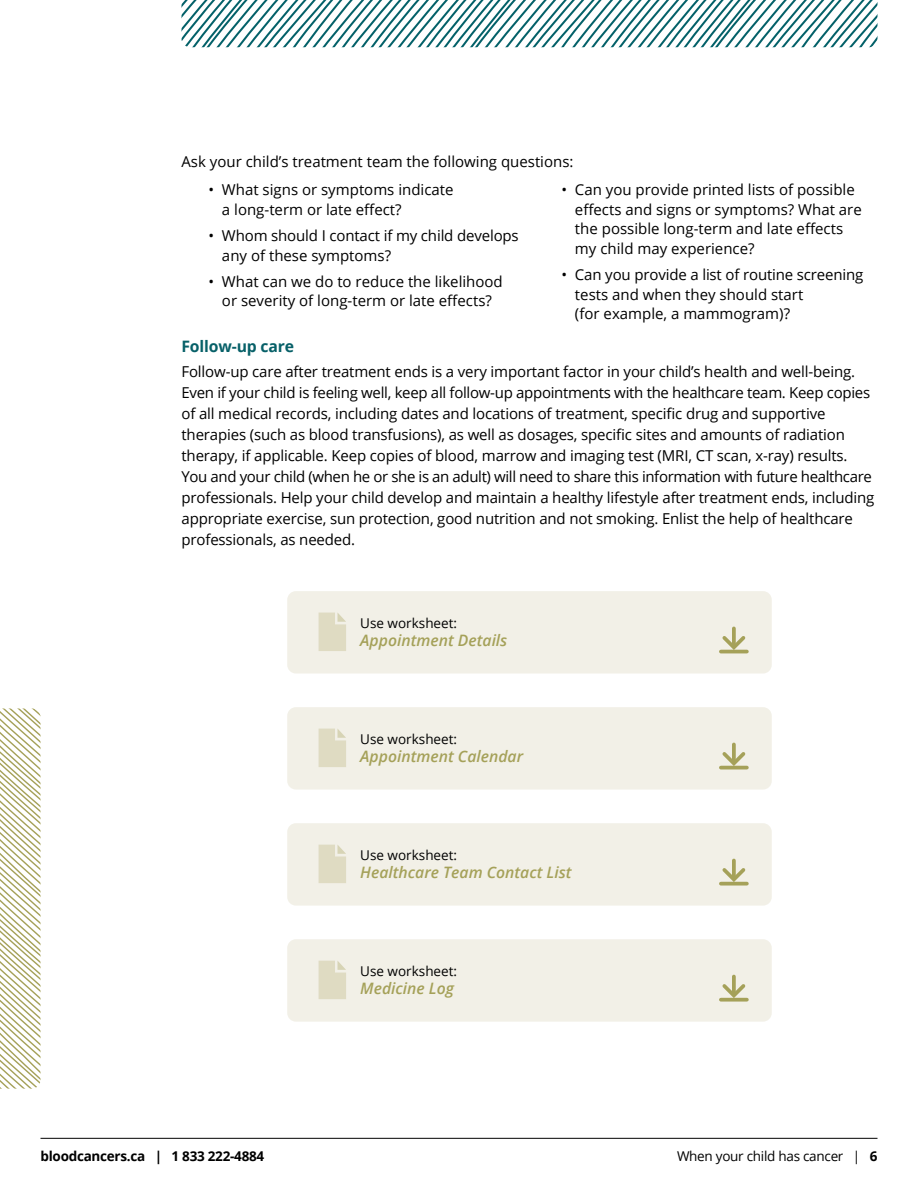
<style>
.page{position:relative;width:918px;height:1188px;background:#fff}
.page>*{position:absolute;margin:0;border:0;box-sizing:border-box;transform-origin:0 0}
.t1{font:italic 600 15.75px "Open Sans";color:#a5a159}
.t2{font:700 15.75px "Open Sans";letter-spacing:-.01em;color:#076068}
.t3{font:15px/19.5px "Open Sans";letter-spacing:-.01em;color:#000}
.t4{font:13.5px "Open Sans";color:#000}
.t5{font:700 13.5px "Open Sans";letter-spacing:-.02em;color:#000}
.t6{font:13.5px "Open Sans";letter-spacing:-.02em;color:#000}
.s1{font-weight:700}
</style>
<div class="page">
<hr style="left:40px;top:1138px;width:838px;height:1px;background:#000">
<div style="left:287px;top:591px;width:485px;height:83px;background:#f2f0e7;border-radius:9px"></div>
<svg style="left:319px;top:612px;width:27px;height:39px"></svg>
<svg style="left:732px;top:628px;width:4px;height:5px"></svg>
<svg style="left:719px;top:633px;width:30px;height:20px"></svg>
<div style="left:287px;top:707px;width:485px;height:83px;background:#f2f0e7;border-radius:9px"></div>
<svg style="left:319px;top:728px;width:27px;height:39px"></svg>
<svg style="left:732px;top:744px;width:4px;height:5px"></svg>
<svg style="left:719px;top:749px;width:30px;height:20px"></svg>
<div style="left:287px;top:823px;width:485px;height:83px;background:#f2f0e7;border-radius:9px"></div>
<svg style="left:319px;top:845px;width:27px;height:38px"></svg>
<hr style="left:721px;top:882px;width:26px;height:4px;background:#c9c69c">
<svg style="left:732px;top:860px;width:4px;height:5px"></svg>
<svg style="left:719px;top:865px;width:30px;height:20px"></svg>
<div style="left:287px;top:939px;width:485px;height:83px;background:#f2f0e7;border-radius:9px"></div>
<svg style="left:319px;top:961px;width:27px;height:38px"></svg>
<hr style="left:721px;top:998px;width:26px;height:4px;background:#c6c397">
<svg style="left:732px;top:977px;width:4px;height:4px"></svg>
<svg style="left:719px;top:981px;width:30px;height:20px"></svg>
<svg style="left:181px;top:0;width:697px;height:47px"></svg>
<svg style="left:0;top:708px;width:40px;height:381px"></svg>
<p class="t3" style="left:181px;top:151px;width:394px">Ask your child’s treatment team the following questions:</p>
<p class="t3" style="left:222px;top:180px;width:233px;text-indent:-14px">• What signs or symptoms indicate a long-term or late effect?</p>
<p class="t3" style="left:222px;top:226px;width:298px;text-indent:-14px">• Whom should I contact if my child develops any of these symptoms?</p>
<p class="t3" style="left:208px;top:271px;width:296px;text-align:center">• What can we do to reduce the likelihood or severity of long-term or late effects?</p>
<p class="t3" style="left:575px;top:180px;width:288px;text-indent:-14px">• Can you provide printed lists of possible effects and signs or symptoms? What are the possible long-term and late effects my child may experience?</p>
<p class="t3" style="left:575px;top:265px;width:290px;text-indent:-14px">• Can you provide a list of routine screening tests and when they should start<br>(for example, a mammogram)?</p>
<p class="t2" style="left:181px;top:335px;width:114px">Follow-up care</p>
<p class="t3" style="left:181px;top:360px;width:695px;line-height:21px">Follow-up care after treatment ends is a very important factor in your child’s health and well-being.<br>Even if your child is feeling well, keep all follow-up appointments with the healthcare team. Keep copies of all medical records, including dates and locations of treatment, specific drug and supportive therapies (such as blood transfusions), as well as dosages, specific sites and amounts of radiation therapy, if applicable. Keep copies of blood, marrow and imaging test (MRI, CT scan, x-ray) results.<br>You and your child (when he or she is an adult) will need to share this information with future healthcare professionals. Help your child develop and maintain a healthy lifestyle after treatment ends, including appropriate exercise, sun protection, good nutrition and not smoking. Enlist the help of healthcare professionals, as needed.</p>
<p class="t4" style="left:360px;top:614px;width:98px">Use worksheet:</p>
<p class="t1" style="left:360px;top:629px;width:149px">Appointment Details</p>
<p class="t4" style="left:360px;top:730px;width:98px">Use worksheet:</p>
<p class="t1" style="left:360px;top:745px;width:164px">Appointment Calendar</p>
<p class="t4" style="left:360px;top:846px;width:98px">Use worksheet:</p>
<p class="t1" style="left:360px;top:861px;width:213px">Healthcare Team Contact List</p>
<p class="t4" style="left:360px;top:962px;width:98px">Use worksheet:</p>
<p class="t1" style="left:360px;top:977px;width:95px">Medicine Log</p>
<p class="t5" style="left:40px;top:1147px;width:225px">bloodcancers.ca | 1 833 222-4884</p>
<p class="t6" style="left:677px;top:1147px;width:202px">When your child has cancer | <span class="s1">6</span></p>
</div>
